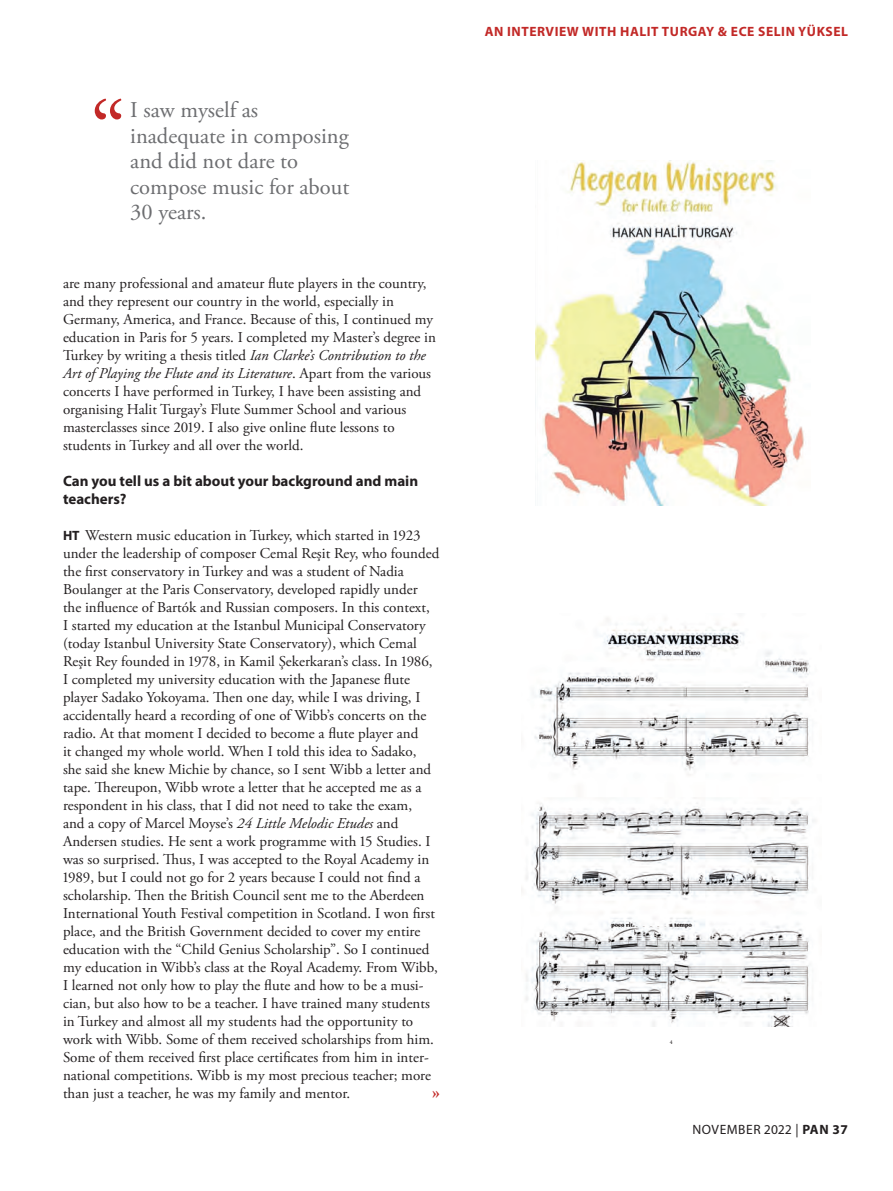
<style>
.page{position:relative;width:893px;height:1191px;background:#fff}
.page>*{position:absolute;margin:0;border:0;box-sizing:border-box;transform-origin:0 0}
.t1{font:90px "Adobe Garamond Pro";color:#c22927}
.t2{font:22.5px/25.5px "Adobe Garamond Pro";color:#6c6d70}
.t3{font:700 18px "Adobe Garamond Pro";color:#c22927}
.t4{font:15px/18px "Adobe Garamond Pro";color:#231f20}
.t5{font:700 15px/18px "Myriad Pro";color:#231f20}
.t6{font:700 13.5px "Myriad Pro";letter-spacing:.04em;color:#c22927}
.t7{font:13.5px "Myriad Pro";letter-spacing:.04em;color:#231f20}
.t8{font:5.85px "Minion Pro";color:#231f20}
.s1{font-style:italic}
.s2{font-family:"Myriad Pro";font-weight:700;font-size:13.5px}
.s3{font-weight:700}
</style>
<div class="page">
<img style="left:535px;top:160px;width:269px;height:346px">
<img style="left:521px;top:618px;width:294px;height:408px">
<h1 class="t1" style="left:90px;top:79px;width:38px">“</h1>
<h2 class="t2" style="left:130px;top:98px;width:220px">I saw myself as inadequate in composing and did not dare to compose music for about<br>30 years.</h2>
<p class="t4" style="left:63px;top:275px;width:374px">are many professional and amateur flute players in the country, and they represent our country in the world, especially in Germany, America, and France. Because of this, I continued my education in Paris for 5 years. I completed my Master’s degree in Turkey by writing a thesis titled <span class="s1">Ian Clarke’s Contribution to the Art of Playing the Flute and its Literature</span>. Apart from the various concerts I have performed in Turkey, I have been assisting and organising Halit Turgay’s Flute Summer School and various masterclasses since 2019. I also give online flute lessons to students in Turkey and all over the world.</p>
<p class="t5" style="left:63px;top:471px;width:357px">Can you tell us a bit about your background and main teachers?</p>
<p class="t4" style="left:63px;top:527px;width:378px"><span class="s2">HT</span> Western music education in Turkey, which started in 1923 under the leadership of composer Cemal Reşit Rey, who founded the first conservatory in Turkey and was a student of Nadia Boulanger at the Paris Conservatory, developed rapidly under the influence of Bartók and Russian composers. In this context,<br>I started my education at the Istanbul Municipal Conservatory (today Istanbul University State Conservatory), which Cemal Reşit Rey founded in 1978, in Kamil Şekerkaran’s class. In 1986, I completed my university education with the Japanese flute player Sadako Yokoyama. Then one day, while I was driving, I accidentally heard a recording of one of Wibb’s concerts on the radio. At that moment I decided to become a flute player and<br>it changed my whole world. When I told this idea to Sadako,<br>she said she knew Michie by chance, so I sent Wibb a letter and tape. Thereupon, Wibb wrote a letter that he accepted me as a respondent in his class, that I did not need to take the exam,<br>and a copy of Marcel Moyse’s <span class="s1">24 Little Melodic Etudes</span> and Andersen studies. He sent a work programme with 15 Studies. I was so surprised. Thus, I was accepted to the Royal Academy in 1989, but I could not go for 2 years because I could not find a scholarship. Then the British Council sent me to the Aberdeen International Youth Festival competition in Scotland. I won first place, and the British Government decided to cover my entire education with the “Child Genius Scholarship”. So I continued my education in Wibb’s class at the Royal Academy. From Wibb, I learned not only how to play the flute and how to be a musi&shy;cian, but also how to be a teacher. I have trained many students in Turkey and almost all my students had the opportunity to work with Wibb. Some of them received scholarships from him.<br>Some of them received first place certificates from him in inter&shy;national competitions. Wibb is my most precious teacher; more than just a teacher, he was my family and mentor.</p>
<p class="t3" style="left:432px;top:1083px;width:9px">»</p>
<p class="t6" style="left:485px;top:23px;width:365px">AN INTERVIEW WITH HALIT TURGAY &amp; ECE SELIN YÜKSEL</p>
<p class="t8" style="left:670px;top:1038px;width:4px">4</p>
<p class="t7" style="left:692px;top:1121px;width:157px">NOVEMBER 2022 | <span class="s3">PAN 37</span></p>
</div>
